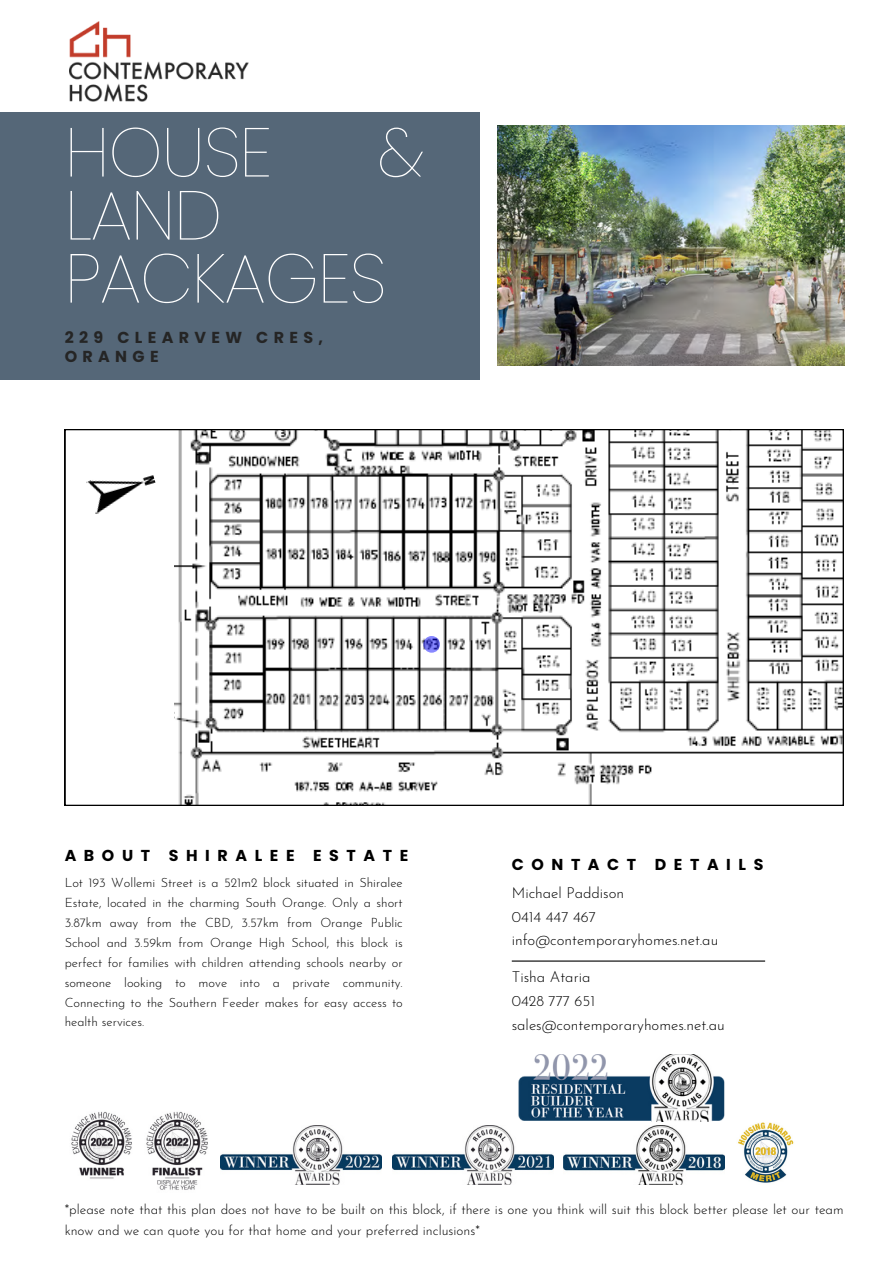
<style>
.page{position:relative;width:894px;height:1264px;background:#fff}
.page>*{position:absolute;margin:0;border:0;box-sizing:border-box;transform-origin:0 0}
.t1{font:100 69px/63px "Poppins";letter-spacing:-.02em;color:#fff}
.t2{font:700 15.9px/19.2px "Poppins";letter-spacing:.335em;color:#252525}
.t3{font:700 15.75px "Poppins";letter-spacing:.48em;color:#000}
.t4{font:300 15px/23.7px "Josefin Sans";color:#000}
.t5{font:300 13.5px/21.3px "Josefin Sans";color:#000}
.t6{font:300 12.75px/20px "Josefin Sans";color:#000;text-align:justify}
</style>
<div class="page">
<div style="left:0;top:112px;width:479px;height:267px;background:#556778"></div>
<svg style="left:65px;top:429px;width:778px;height:376px"></svg>
<img style="left:69px;top:21px;width:179px;height:80px">
<img style="left:71px;top:1111px;width:61px;height:68px">
<img style="left:146px;top:1111px;width:62px;height:79px">
<img style="left:220px;top:1125px;width:161px;height:58px">
<img style="left:392px;top:1125px;width:161px;height:58px">
<img style="left:563px;top:1125px;width:161px;height:58px">
<img style="left:738px;top:1122px;width:56px;height:61px">
<img style="left:518px;top:1054px;width:207px;height:67px">
<hr style="left:511px;top:960px;width:254px;height:1px;background:#000">
<img style="left:497px;top:125px;width:347px;height:241px">
<svg style="left:423px;top:636px;width:17px;height:16px"></svg>
<div style="left:70px;top:433px;width:104px;height:369px;background:#fff"></div>
<img style="left:86px;top:475px;width:70px;height:39px">
<p class="t1" style="left:65px;top:121px;width:209px">HOUSE</p>
<p class="t1" style="left:377px;top:121px;width:48px">&amp;</p>
<p class="t1" style="left:65px;top:184px;width:323px">LAND<br>PACKAGES</p>
<h1 class="t2" style="left:65px;top:328px;width:260px">229 CLEARVEW CRES,<br>ORANGE</h1>
<p class="t3" style="left:65px;top:844px;width:345px">ABOUT SHIRALEE ESTATE</p>
<p class="t6" style="left:65px;top:874px;width:339px">Lot 193 Wollemi Street is a 521m2 block situated in Shiralee Estate, located in the charming South Orange. Only a short 3.87km away from the CBD, 3.57km from Orange Public School and 3.59km from Orange High School, this block is perfect for families with children attending schools nearby or someone looking to move into a private community.<br>Connecting to the Southern Feeder makes for easy access to health services.</p>
<p class="t3" style="left:511px;top:853px;width:253px">CONTACT DETAILS</p>
<h2 class="t4" style="left:511px;top:882px;width:208px">Michael Paddison<br>0414 447 467 info@contemporaryhomes.net.au</h2>
<p class="t4" style="left:511px;top:966px;width:214px">Tisha Ataria<br>0428 777 651 sales@contemporaryhomes.net.au</p>
<h2 class="t5" style="left:65px;top:1199px;width:780px">*please note that this plan does not have to be built on this block, if there is one you think will suit this block better please let our team know and we can quote you for that home and your preferred inclusions*</h2>
</div>
